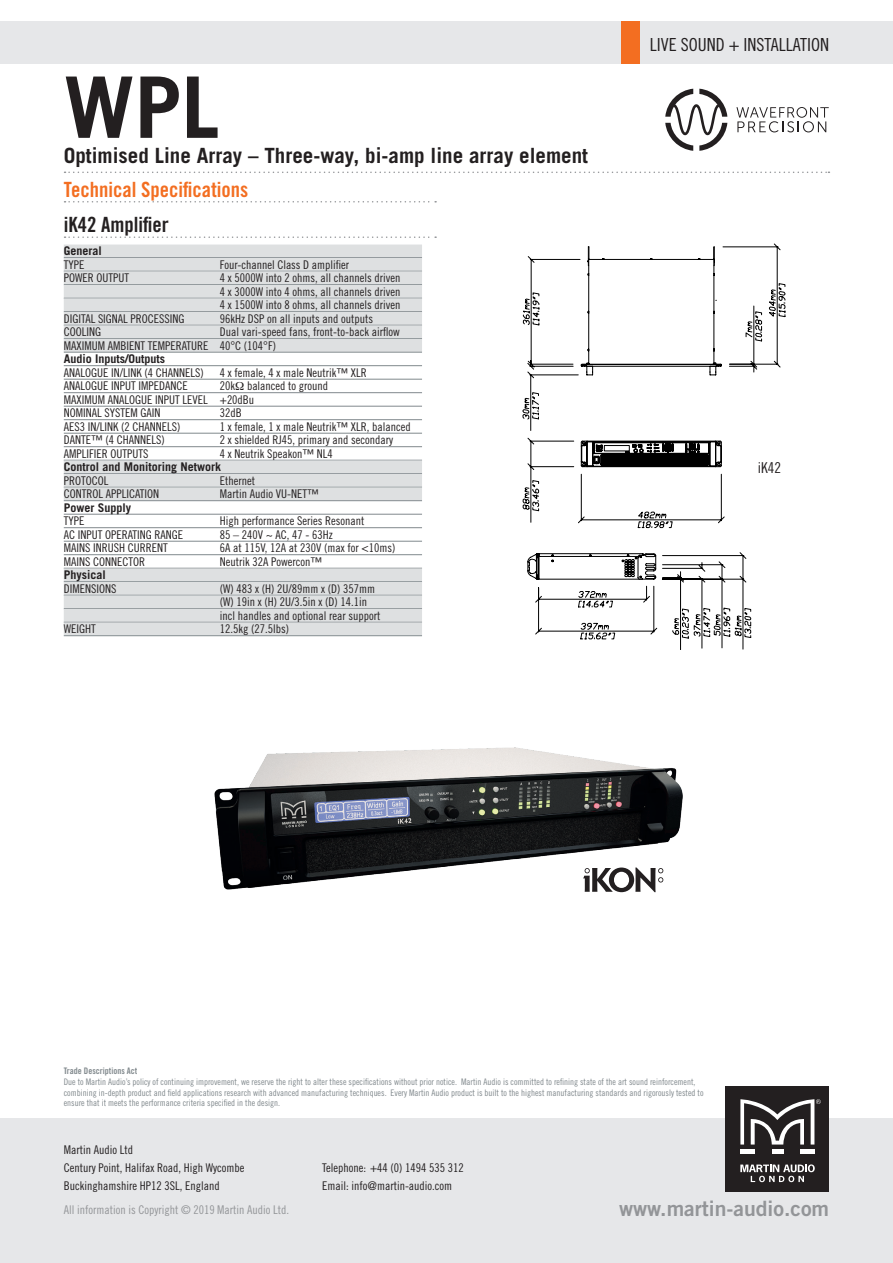
<style>
.page{position:relative;width:893px;height:1263px;background:#fff}
.page>*{position:absolute;margin:0;border:0;box-sizing:border-box;transform-origin:0 0}
.t1{font:700 84.9px "Trade Gothic";color:#231f20}
.t2{font:21.15px "Trade Gothic Bold Two";color:#939598}
.t3{font:700 21px "Trade Gothic";color:#231f20}
.t4{font:21px "Trade Gothic Bold Cond Twenty";color:#f36e21}
.t5{font:21px "Trade Gothic Bold Cond Twenty";color:#231f20}
.t6{font:18px "Trade Gothic Cond Eighteen";color:#231f20}
.t7{font:15px "Trade Gothic Cond Eighteen";color:#231f20}
.t8{font:12px/13.5px "Trade Gothic Cond Eighteen";color:#231f20}
.t9{font:700 12px "Trade Gothic";color:#231f20}
.t10{font:12px "Trade Gothic Cond Eighteen";color:#939598}
.t11{font:9px/10.8px "Trade Gothic Cond Eighteen";color:#81898d}
.t12{font:9px "Trade Gothic Bold Cond Twenty";color:#81898d}
</style>
<div class="page">
<div style="left:0;top:21px;width:893px;height:43px;background:#e6e7e9"></div>
<div style="left:0;top:1118px;width:893px;height:145px;background:#e6e7e9"></div>
<div style="left:725px;top:1086px;width:104px;height:106px;background:#231f20"></div>
<div style="left:740px;top:1149px;width:15px;height:5px;background:#fff"></div>
<div style="left:800px;top:1149px;width:14px;height:5px;background:#fff"></div>
<div style="left:772px;top:1149px;width:11px;height:5px;background:#fff"></div>
<svg style="left:740px;top:1164px;width:75px;height:18px"></svg>
<svg style="left:740px;top:1099px;width:81px;height:46px"></svg>
<svg style="left:65px;top:172px;width:764px;height:1px"></svg>
<svg style="left:665px;top:89px;width:62px;height:62px"></svg>
<svg style="left:736px;top:107px;width:93px;height:25px"></svg>
<div style="left:622px;top:21px;width:18px;height:43px;background:#f36e21"></div>
<svg style="left:65px;top:201px;width:371px;height:2px"></svg>
<svg style="left:523px;top:256px;width:12px;height:185px"></svg>
<svg style="left:535px;top:244px;width:250px;height:406px"></svg>
<svg style="left:527px;top:441px;width:195px;height:138px"></svg>
<svg style="left:65px;top:236px;width:371px;height:2px"></svg>
<div style="left:64px;top:245px;width:358px;height:12px;background:#dee0e1"></div>
<hr style="left:64px;top:257px;width:358px;height:1px;background:#81898d">
<div style="left:64px;top:258px;width:358px;height:13px;background:#dee0e1"></div>
<hr style="left:64px;top:271px;width:358px;height:1px;background:#81898d">
<div style="left:64px;top:272px;width:358px;height:12px;background:#dee0e1"></div>
<hr style="left:64px;top:284px;width:358px;height:1px;background:#81898d">
<div style="left:64px;top:285px;width:358px;height:13px;background:#dee0e1"></div>
<hr style="left:64px;top:298px;width:358px;height:1px;background:#81898d">
<div style="left:64px;top:299px;width:358px;height:12px;background:#dee0e1"></div>
<hr style="left:64px;top:311px;width:358px;height:1px;background:#81898d">
<div style="left:64px;top:312px;width:358px;height:13px;background:#dee0e1"></div>
<hr style="left:64px;top:325px;width:358px;height:1px;background:#81898d">
<div style="left:64px;top:326px;width:358px;height:12px;background:#dee0e1"></div>
<hr style="left:64px;top:338px;width:358px;height:1px;background:#81898d">
<div style="left:64px;top:339px;width:358px;height:13px;background:#dee0e1"></div>
<hr style="left:64px;top:352px;width:358px;height:1px;background:#81898d">
<hr style="left:64px;top:365px;width:358px;height:1px;background:#81898d">
<hr style="left:64px;top:379px;width:358px;height:1px;background:#81898d">
<hr style="left:64px;top:392px;width:358px;height:1px;background:#81898d">
<hr style="left:64px;top:406px;width:358px;height:1px;background:#81898d">
<hr style="left:64px;top:419px;width:358px;height:1px;background:#81898d">
<hr style="left:64px;top:433px;width:358px;height:1px;background:#81898d">
<hr style="left:64px;top:446px;width:358px;height:1px;background:#81898d">
<hr style="left:64px;top:460px;width:358px;height:1px;background:#81898d">
<div style="left:64px;top:461px;width:358px;height:12px;background:#dee0e1"></div>
<hr style="left:64px;top:473px;width:358px;height:1px;background:#81898d">
<div style="left:64px;top:474px;width:358px;height:13px;background:#dee0e1"></div>
<hr style="left:64px;top:487px;width:358px;height:1px;background:#81898d">
<div style="left:64px;top:488px;width:358px;height:12px;background:#dee0e1"></div>
<hr style="left:64px;top:500px;width:358px;height:1px;background:#81898d">
<hr style="left:64px;top:514px;width:358px;height:1px;background:#81898d">
<hr style="left:64px;top:527px;width:358px;height:1px;background:#81898d">
<hr style="left:64px;top:541px;width:358px;height:1px;background:#81898d">
<hr style="left:64px;top:554px;width:358px;height:1px;background:#81898d">
<hr style="left:64px;top:568px;width:358px;height:1px;background:#81898d">
<div style="left:64px;top:569px;width:358px;height:12px;background:#dee0e1"></div>
<hr style="left:64px;top:581px;width:358px;height:1px;background:#81898d">
<div style="left:64px;top:582px;width:358px;height:13px;background:#dee0e1"></div>
<hr style="left:64px;top:595px;width:358px;height:1px;background:#81898d">
<div style="left:64px;top:596px;width:358px;height:12px;background:#dee0e1"></div>
<hr style="left:64px;top:608px;width:358px;height:1px;background:#81898d">
<div style="left:64px;top:609px;width:358px;height:13px;background:#dee0e1"></div>
<hr style="left:64px;top:622px;width:358px;height:1px;background:#81898d">
<div style="left:64px;top:623px;width:358px;height:12px;background:#dee0e1"></div>
<hr style="left:64px;top:635px;width:358px;height:1px;background:#81898d">
<img style="left:214px;top:747px;width:469px;height:146px">
<svg style="left:583px;top:867px;width:80px;height:25px"></svg>
<h1 class="t1" style="left:64px;top:55px;width:157px">WPL</h1>
<h3 class="t3" style="left:64px;top:143px;width:526px">Optimised Line Array – Three-way, bi-amp line array element</h3>
<h3 class="t4" style="left:64px;top:177px;width:186px">Technical Specifications</h3>
<h3 class="t5" style="left:64px;top:212px;width:106px">iK42 Amplifier</h3>
<p class="t9" style="left:64px;top:243px;width:40px">General</p>
<p class="t8" style="left:64px;top:257px;width:22px">TYPE</p>
<p class="t8" style="left:220px;top:257px;width:131px">Four-channel Class D amplifier</p>
<p class="t8" style="left:64px;top:271px;width:67px">POWER OUTPUT</p>
<p class="t8" style="left:220px;top:271px;width:182px;text-align:justify">4 x 5000W into 2 ohms, all channels driven 4 x 3000W into 4 ohms, all channels driven 4 x 1500W into 8 ohms, all channels driven</p>
<p class="t8" style="left:64px;top:311px;width:122px">DIGITAL SIGNAL PROCESSING</p>
<p class="t8" style="left:220px;top:311px;width:155px">96kHz DSP on all inputs and outputs</p>
<p class="t8" style="left:64px;top:325px;width:39px">COOLING</p>
<p class="t8" style="left:64px;top:325px;width:337px;text-indent:156px">Dual vari-speed fans, front-to-back airflow<br>MAXIMUM AMBIENT TEMPERATURE 40°C (104°F)</p>
<p class="t9" style="left:64px;top:351px;width:103px">Audio Inputs/Outputs</p>
<p class="t8" style="left:64px;top:365px;width:141px">ANALOGUE IN/LINK (4 CHANNELS)</p>
<p class="t8" style="left:220px;top:365px;width:149px">4 x female, 4 x male Neutrik™ XLR</p>
<p class="t8" style="left:64px;top:379px;width:125px">ANALOGUE INPUT IMPEDANCE</p>
<p class="t8" style="left:64px;top:379px;width:266px;text-indent:156px">20k balanced to ground<br>MAXIMUM ANALOGUE INPUT LEVEL +20dBu<br>NOMINAL SYSTEM GAIN</p>
<p class="t8" style="left:220px;top:406px;width:23px">32dB</p>
<p class="t8" style="left:64px;top:419px;width:118px">AES3 IN/LINK (2 CHANNELS)</p>
<p class="t8" style="left:220px;top:419px;width:193px">1 x female, 1 x male Neutrik™ XLR, balanced</p>
<p class="t8" style="left:64px;top:433px;width:103px">DANTE™ (4 CHANNELS)</p>
<p class="t8" style="left:220px;top:433px;width:175px">2 x shielded RJ45, primary and secondary</p>
<p class="t8" style="left:64px;top:446px;width:86px">AMPLIFIER OUTPUTS</p>
<p class="t8" style="left:220px;top:446px;width:115px">4 x Neutrik Speakon™ NL4</p>
<p class="t9" style="left:64px;top:459px;width:159px">Control and Monitoring Network</p>
<p class="t8" style="left:64px;top:473px;width:46px">PROTOCOL</p>
<p class="t8" style="left:220px;top:473px;width:37px">Ethernet</p>
<p class="t8" style="left:64px;top:487px;width:97px">CONTROL APPLICATION</p>
<p class="t8" style="left:220px;top:487px;width:101px">Martin Audio VU-NET™</p>
<p class="t9" style="left:64px;top:500px;width:69px">Power Supply</p>
<p class="t8" style="left:64px;top:514px;width:22px">TYPE</p>
<p class="t8" style="left:220px;top:514px;width:146px">High performance Series Resonant</p>
<p class="t8" style="left:64px;top:527px;width:121px">AC INPUT OPERATING RANGE</p>
<p class="t8" style="left:220px;top:527px;width:115px">85 – 240V ~ AC, 47 - 63Hz</p>
<p class="t8" style="left:64px;top:541px;width:105px">MAINS INRUSH CURRENT</p>
<p class="t8" style="left:220px;top:541px;width:177px">6A at 115V, 12A at 230V (max for &lt;10ms)</p>
<p class="t8" style="left:64px;top:554px;width:83px">MAINS CONNECTOR</p>
<p class="t8" style="left:220px;top:554px;width:104px">Neutrik 32A Powercon™</p>
<p class="t9" style="left:64px;top:567px;width:43px">Physical</p>
<p class="t8" style="left:64px;top:581px;width:54px">DIMENSIONS</p>
<p class="t8" style="left:220px;top:581px;width:162px">(W) 483 x (H) 2U/89mm x (D) 357mm (W) 19in x (H) 2U/3.5in x (D) 14.1in incl handles and optional rear support</p>
<p class="t8" style="left:64px;top:622px;width:33px">WEIGHT</p>
<p class="t8" style="left:220px;top:622px;width:71px">12.5kg (27.5lbs)</p>
<h3 class="t6" style="left:650px;top:34px;width:181px">LIVE SOUND + INSTALLATION</h3>
<p class="t7" style="left:758px;top:459px;width:25px">iK42</p>
<p class="t12" style="left:64px;top:1065px;width:75px">Trade Descriptions Act</p>
<p class="t11" style="left:64px;top:1076px;width:641px">Due to Martin Audio’s policy of continuing improvement, we reserve the right to alter these specifications without prior notice. Martin Audio is committed to refining state of the art sound reinforcement, combining in-depth product and field applications research with advanced manufacturing techniques. Every Martin Audio product is built to the highest manufacturing standards and rigorously tested to ensure that it meets the performance criteria specified in the design.</p>
<p class="t8" style="left:64px;top:1140px;width:182px;line-height:18px">Martin Audio Ltd<br>Century Point, Halifax Road, High Wycombe<br>Buckinghamshire HP12 3SL, England</p>
<p class="t10" style="left:64px;top:1202px;width:227px">All information is Copyright © 2019 Martin Audio Ltd.</p>
<p class="t8" style="left:322px;top:1158px;width:143px;line-height:18px">Telephone: +44 (0) 1494 535 312<br>Email: info@martin-audio.com</p>
<h2 class="t2" style="left:619px;top:1196px;width:212px">www.martin-audio.com</h2>
</div>
